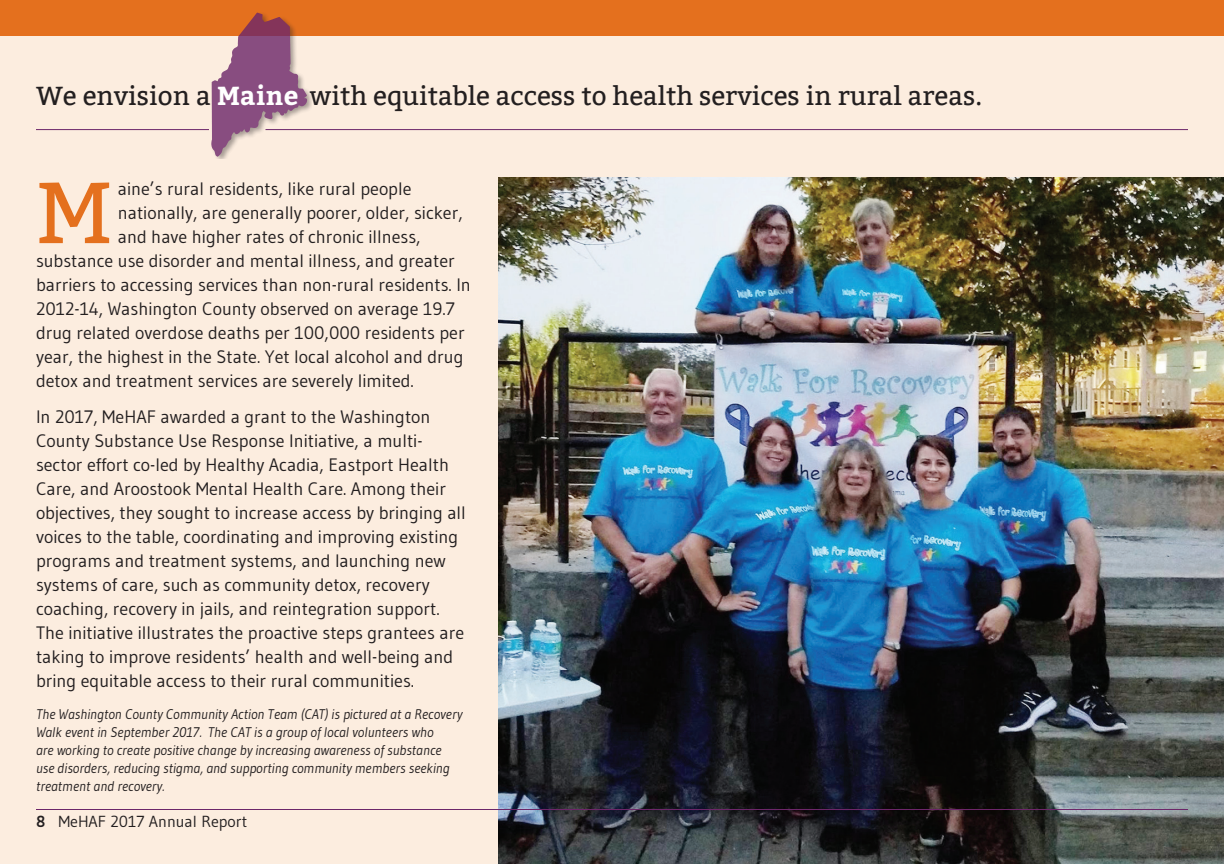
<style>
.page{position:relative;width:1224px;height:864px;background:#fceddf}
.page>*{position:absolute;margin:0;border:0;box-sizing:border-box;transform-origin:0 0}
.t1{font:86.6px "Bitter";color:#e4701e}
.t2{font:26px "Bitter";color:#231f20}
.t3{font:18px/24px "Gudea";color:#231f20}
.t4{font:16px "Gudea";color:#231f20}
.t5{font:italic 14px/18px "Gudea";color:#231f20}
.s1{font-weight:700;color:#fff}
.s2{font-weight:700}
</style>
<div class="page">
<img style="left:498px;top:178px;width:726px;height:686px">
<div style="left:0;top:0;width:1224px;height:36px;background:#e4701e"></div>
<hr style="left:36px;top:809px;width:1152px;height:1px;background:#6c2669">
<img style="left:208px;top:12px;width:103px;height:146px">
<hr style="left:266px;top:129px;width:922px;height:1px;background:#6c2669">
<hr style="left:36px;top:129px;width:173px;height:1px;background:#6c2669">
<p class="t2" style="left:36px;top:80px;width:948px">We envision a <span class="s1">Maine</span> with equitable access to health services in rural areas.</p>
<p class="t1" style="left:36px;top:162px;width:77px">M</p>
<p class="t3" style="left:118px;top:177px;width:295px">aine’s rural residents, like rural people</p>
<p class="t3" style="left:118px;top:201px;width:347px">nationally, are generally poorer, older, sicker,</p>
<p class="t3" style="left:118px;top:225px;width:304px">and have higher rates of chronic illness,</p>
<p class="t3" style="left:36px;top:249px;width:420px">substance use disorder and mental illness, and greater</p>
<p class="t3" style="left:36px;top:273px;width:436px">barriers to accessing services than non-rural residents. In</p>
<p class="t3" style="left:36px;top:297px;width:420px">2012-14, Washington County observed on average 19.7</p>
<p class="t3" style="left:36px;top:321px;width:430px">drug related overdose deaths per 100,000 residents per</p>
<p class="t3" style="left:36px;top:345px;width:429px">year, the highest in the State. Yet local alcohol and drug</p>
<p class="t3" style="left:36px;top:369px;width:379px">detox and treatment services are severely limited.</p>
<p class="t3" style="left:36px;top:404px;width:431px">In 2017, MeHAF awarded a grant to the Washington County Substance Use Response Initiative, a multi&shy;sector effort co-led by Healthy Acadia, Eastport Health Care, and Aroostook Mental Health Care. Among their objectives, they sought to increase access by bringing all voices to the table, coordinating and improving existing programs and treatment systems, and launching new systems of care, such as community detox, recovery coaching, recovery in jails, and reintegration support.<br>The initiative illustrates the proactive steps grantees are taking to improve residents’ health and well-being and bring equitable access to their rural communities.</p>
<p class="t5" style="left:36px;top:705px;width:428px">The Washington County Community Action Team (CAT) is pictured at a Recovery Walk event in September 2017. The CAT is a group of local volunteers who<br>are working to create positive change by increasing awareness of substance use disorders, reducing stigma, and supporting community members seeking treatment and recovery.</p>
<p class="t4" style="left:36px;top:811px;width:213px"><span class="s2">8</span> MeHAF 2017 Annual Report</p>
</div>
